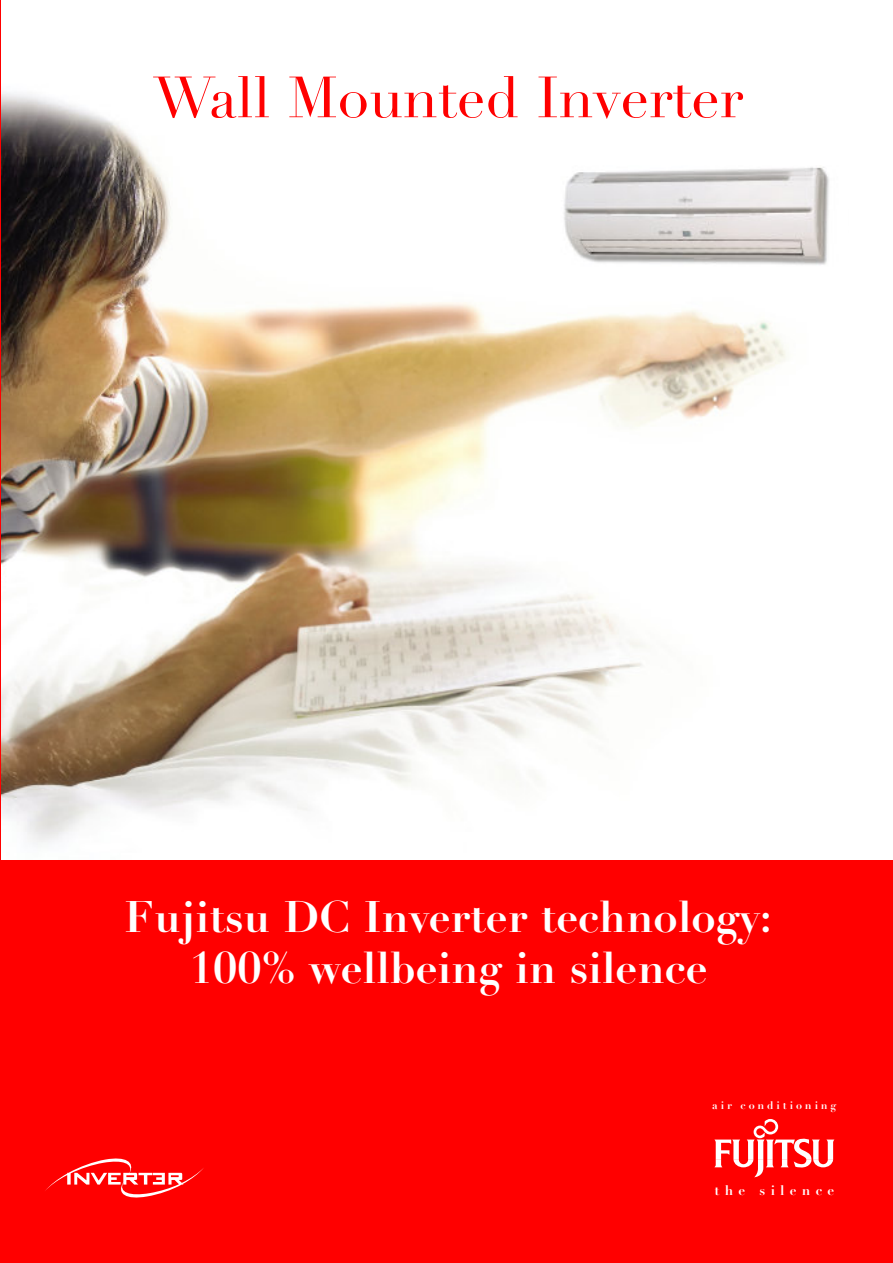
<style>
.page{position:relative;width:893px;height:1263px;background:#fff}
.page>*{position:absolute;margin:0;border:0;box-sizing:border-box;transform-origin:0 0}
.t1{font:57px "Didot";color:#f00}
.t2{font:700 43.5px/51px "Didot";color:#fff;text-align:center}
.t3{font:700 13.5px "Didot";letter-spacing:.39em;color:#fff}
.t4{font:700 10.8px "Didot";letter-spacing:.27em;color:#fff}
</style>
<div class="page">
<div style="left:0;top:859px;width:892px;height:404px;background:#f00"></div>
<img style="left:1px;top:92px;width:891px;height:768px">
<svg style="left:45px;top:1158px;width:159px;height:40px"></svg>
<svg style="left:714px;top:1119px;width:120px;height:58px"></svg>
<img style="left:550px;top:154px;width:298px;height:122px;border-radius:21px">
<hr style="left:0;top:0;width:1px;height:1263px;background:#f00">
<h1 class="t1" style="left:154px;top:76px;width:590px">Wall Mounted Inverter</h1>
<p class="t2" style="left:124px;top:897px;width:649px">Fujitsu DC Inverter technology:<br>100% wellbeing in silence</p>
<p class="t4" style="left:712px;top:1101px;width:126px">air conditioning</p>
<p class="t3" style="left:714px;top:1185px;width:121px">the silence</p>
</div>
